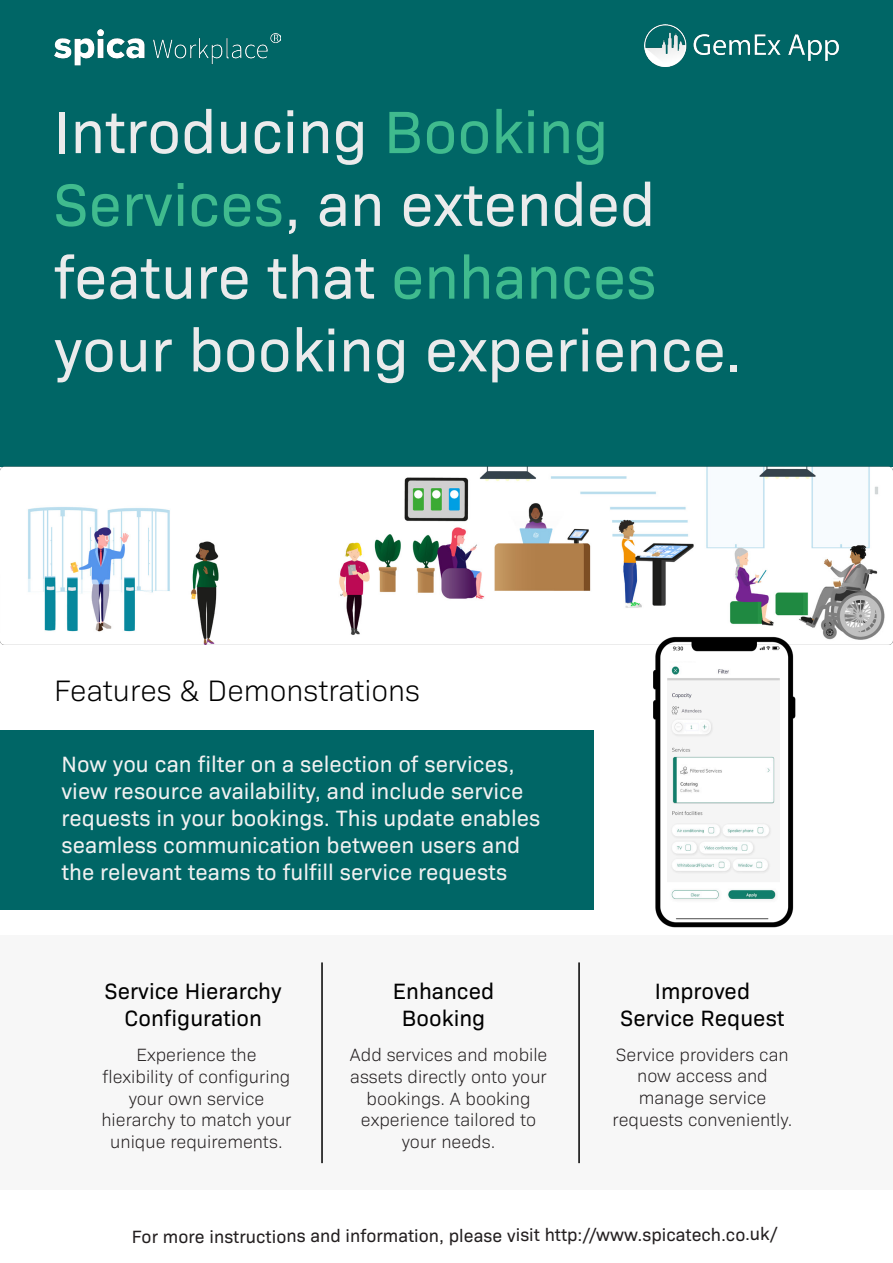
<style>
.page{position:relative;width:893px;height:1263px;background:#fff}
.page>*{position:absolute;margin:0;border:0;box-sizing:border-box;transform-origin:0 0}
.t1{font:60.6px "Bio Sans";color:#ebebec}
.t2{font:300 30px "Bio Sans";color:#000}
.t3{font:22.5px/27px "Bio Sans";color:#f1f1f1}
.t4{font:22.5px/27px "Bio Sans";color:#000;text-align:center}
.t5{font:300 18px/21.6px "Bio Sans";color:#231f20;text-align:center}
.t6{font:18px "Bio Sans";letter-spacing:-.005em;color:#231f20}
.s1{color:#40bb8e}
</style>
<div class="page">
<div style="left:0;top:935px;width:893px;height:255px;background:#f7f7f7"></div>
<div style="left:0;top:730px;width:593px;height:179px;background:#066"></div>
<div style="left:0;top:0;width:893px;height:467px;background:#066"></div>
<img style="left:644px;top:24px;width:195px;height:42px">
<img style="left:0;top:467px;width:893px;height:178px">
<img style="left:54px;top:30px;width:227px;height:36px">
<img style="left:618px;top:631px;width:198px;height:297px">
<hr style="left:321px;top:962px;width:2px;height:201px;background:#000">
<hr style="left:578px;top:962px;width:2px;height:201px;background:#000">
<img style="left:668px;top:662px;width:112px;height:247px">
<p class="t1" style="left:54px;top:87px;width:556px">Introducing <span class="s1">Booking</span></p>
<p class="t1" style="left:54px;top:160px;width:603px"><span class="s1">Services</span>, an extended</p>
<p class="t1" style="left:54px;top:233px;width:604px">feature that <span class="s1">enhances</span></p>
<p class="t1" style="left:54px;top:305px;width:690px">your booking experience.</p>
<p class="t2" style="left:54px;top:669px;width:368px">Features &amp; Demonstrations</p>
<p class="t3" style="left:62px;top:749px;width:480px">Now you can filter on a selection of services, view resource availability, and include service requests in your bookings. This update enables seamless communication between users and the relevant teams to fulfill service requests</p>
<p class="t4" style="left:105px;top:976px;width:178px">Service Hierarchy</p>
<p class="t4" style="left:125px;top:1003px;width:139px">Configuration</p>
<p class="t4" style="left:393px;top:976px;width:103px">Enhanced<br>Booking</p>
<p class="t4" style="left:620px;top:976px;width:165px">Improved<br>Service Request</p>
<p class="t5" style="left:101px;top:1043px;width:192px">Experience the flexibility of configuring your own service hierarchy to match your unique requirements.</p>
<p class="t5" style="left:350px;top:1043px;width:199px">Add services and mobile assets directly onto your bookings. A booking experience tailored to your needs.</p>
<p class="t5" style="left:613px;top:1042px;width:181px">Service providers can now access and manage service requests conveniently.</p>
<p class="t6" style="left:132px;top:1222px;width:647px">For more instructions and information, please visit http://www.spicatech.co.uk/</p>
</div>
